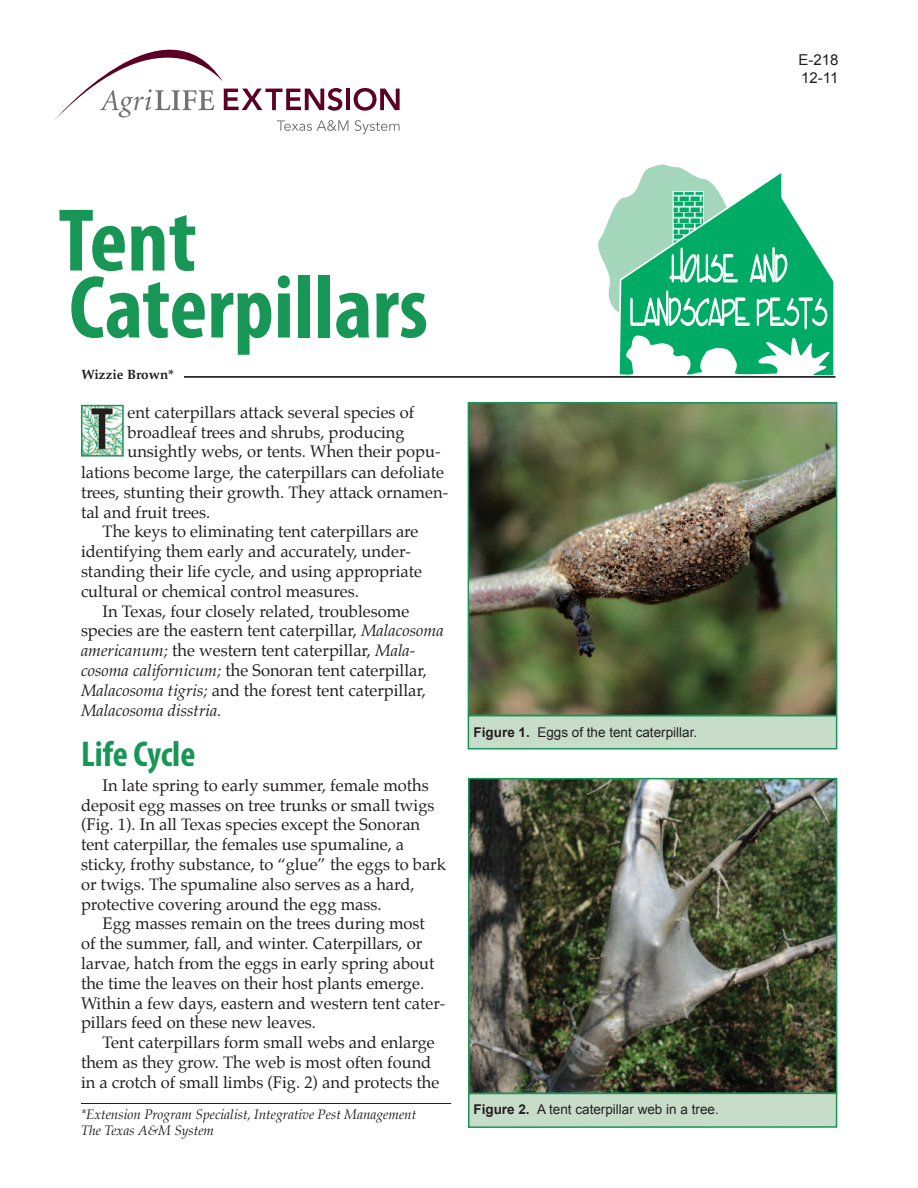
<style>
.page{position:relative;width:918px;height:1188px;background:#fff}
.page>*{position:absolute;margin:0;border:0;box-sizing:border-box;transform-origin:0 0}
.headline{font:700 condensed 90px "Myriad Pro";color:#189655}
.Body_copy{font:600 condensed 60px "Myriad Pro";color:#231f20}
.Subhead{font:700 condensed 36px "Myriad Pro";color:#189655}
.Body_copy-2{font:16.5px/19.8px "Palatino";color:#231f20}
.t1{font:15px "Arial";color:#231f20}
.author_title{font:italic 13.5px/16.2px "Palatino";color:#231f20}
.Captions{font:13.5px "Arial";color:#231f20}
.Captions-2{font:700 13.5px "Palatino LT Std";color:#231f20}
.s1{font-family:"Palatino LT Std";font-style:italic}
.s2{font-weight:700}
</style>
<div class="page">
<svg style="left:619px;top:273px;width:215px;height:103px"></svg>
<svg style="left:598px;top:164px;width:230px;height:183px"></svg>
<hr style="left:178px;top:376px;width:658px;height:2px;background:#000">
<img style="left:471px;top:405px;width:363px;height:308px">
<div style="left:468px;top:402px;width:369px;height:314px;border:2px solid #189655"></div>
<div style="left:468px;top:715px;width:369px;height:34px;background:#c8dcca;border:2px solid #189655"></div>
<img style="left:471px;top:781px;width:363px;height:310px">
<div style="left:468px;top:778px;width:369px;height:316px;border:2px solid #189655"></div>
<div style="left:469px;top:1093px;width:368px;height:34px;background:#c8dcca"></div>
<div style="left:468px;top:1093px;width:369px;height:35px;border:2px solid #189655"></div>
<hr style="left:81px;top:1103px;width:370px;height:1px;background:#231f20">
<img style="left:84px;top:408px;width:37px;height:46px">
<div style="left:81px;top:405px;width:43px;height:52px;border:2px solid #189655"></div>
<hr style="left:346px;top:89px;width:4px;height:21px;background:#5c0024">
<svg style="left:354px;top:88px;width:46px;height:23px"></svg>
<svg style="left:355px;top:120px;width:45px;height:14px"></svg>
<svg style="left:54px;top:50px;width:294px;height:81px"></svg>
<div style="left:74px;top:365px;width:110px;height:27px;background:#fff"></div>
<p class="headline" style="left:58px;top:191px;width:140px">Tent</p>
<p class="headline" style="left:69px;top:258px;width:361px">Caterpillars</p>
<p class="Captions-2" style="left:81px;top:367px;width:94px">Wizzie Brown*</p>
<p class="Body_copy" style="left:91px;top:392px;width:24px">T</p>
<p class="Body_copy-2" style="left:127px;top:402px;width:288px">ent caterpillars attack several species of broadleaf trees and shrubs, producing</p>
<p class="Body_copy-2" style="left:127px;top:442px;width:315px">unsightly webs, or tents. When their popu-</p>
<p class="Body_copy-2" style="left:81px;top:462px;width:369px">lations become large, the caterpillars can defoliate trees, stunting their growth. They attack ornamen&shy;tal and fruit trees.</p>
<p class="Body_copy-2" style="left:81px;top:522px;width:343px;text-indent:22px">The keys to eliminating tent caterpillars are identifying them early and accurately, under&shy;standing their life cycle, and using appropriate cultural or chemical control measures.</p>
<p class="Body_copy-2" style="left:81px;top:601px;width:364px;text-indent:22px">In Texas, four closely related, troublesome species are the eastern tent caterpillar, <span class="s1">Malacosoma americanum;</span> the western tent caterpillar, <span class="s1">Mala&shy;cosoma californicum;</span> the Sonoran tent caterpillar, <span class="s1">Malacosoma tigris;</span> and the forest tent caterpillar, <span class="s1">Malacosoma disstria.</span></p>
<p class="Subhead" style="left:81px;top:734px;width:116px">Life Cycle</p>
<p class="Body_copy-2" style="left:81px;top:775px;width:366px;text-indent:22px">In late spring to early summer, female moths deposit egg masses on tree trunks or small twigs (Fig. 1). In all Texas species except the Sonoran tent caterpillar, the females use spumaline, a sticky, frothy substance, to “glue” the eggs to bark or twigs. The spumaline also serves as a hard, protective covering around the egg mass.</p>
<p class="Body_copy-2" style="left:81px;top:914px;width:366px;text-indent:22px">Egg masses remain on the trees during most<br>of the summer, fall, and winter. Caterpillars, or larvae, hatch from the eggs in early spring about the time the leaves on their host plants emerge.<br>Within a few days, eastern and western tent cater&shy;pillars feed on these new leaves.</p>
<p class="Body_copy-2" style="left:81px;top:1033px;width:360px;text-indent:22px">Tent caterpillars form small webs and enlarge them as they grow. The web is most often found in a crotch of small limbs (Fig. 2) and protects the</p>
<p class="author_title" style="left:81px;top:1106px;width:337px">*Extension Program Specialist, Integrative Pest Management<br>The Texas A&amp;M System</p>
<p class="Captions" style="left:474px;top:723px;width:225px"><span class="s2">Figure 1.</span> Eggs of the tent caterpillar.</p>
<p class="Captions" style="left:473px;top:1101px;width:247px"><span class="s2">Figure 2.</span> A tent caterpillar web in a tree.</p>
<p class="t1" style="left:798px;top:50px;width:42px">E-218</p>
<p class="t1" style="left:801px;top:68px;width:39px">12-11</p>
</div>
